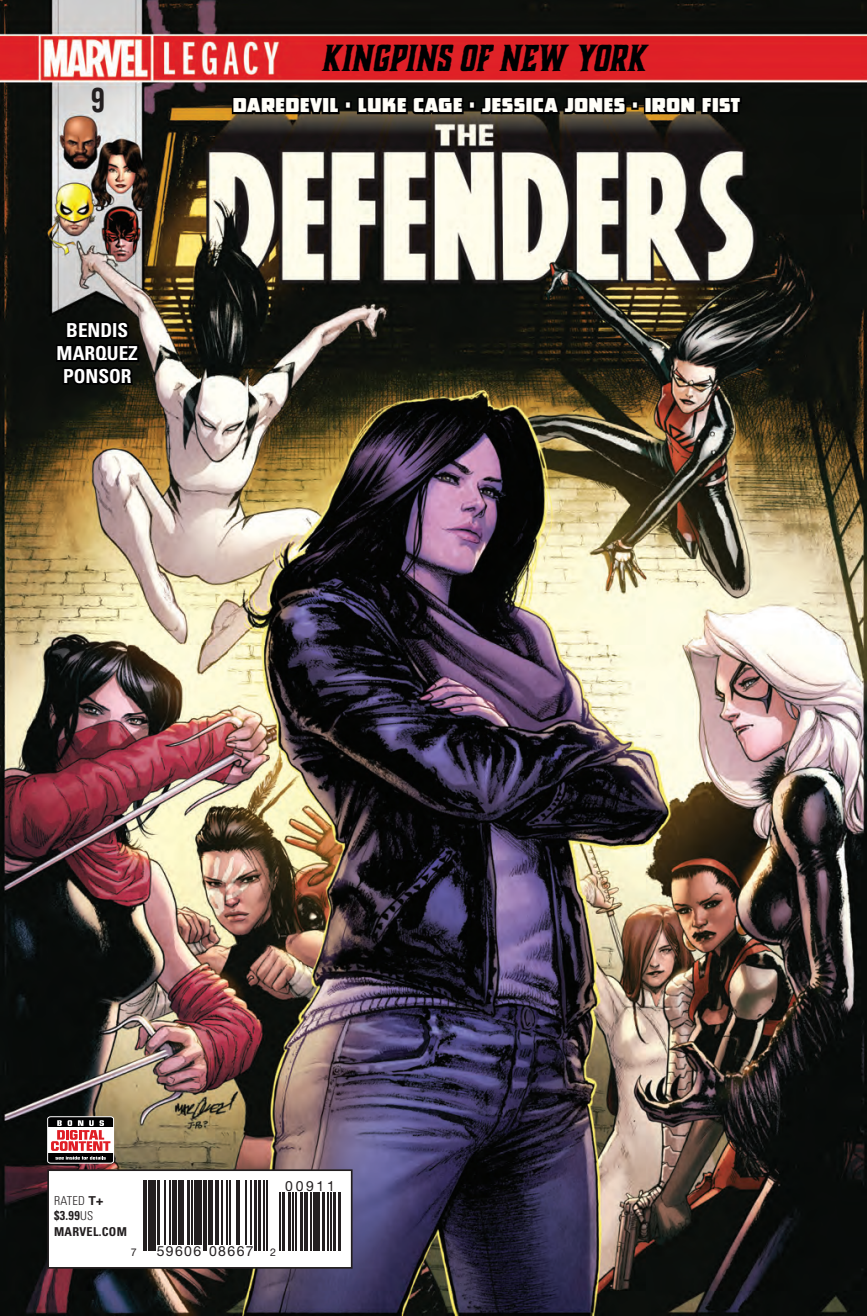
<style>
.page{position:relative;width:867px;height:1316px;background:#fff}
.page>*{position:absolute;margin:0;border:0;box-sizing:border-box;transform-origin:0 0}
.t1{font:italic 700 35px "Charcuterie Block";color:#000001}
.t2{font:33.25px "Trade Gothic LT Com Bd Cn 20";color:#231f20}
.t3{font:700 condensed 19.25px/22.8px "Univers LT Std";color:#fff;text-align:center}
.t4{font:17.5px "CC Drop Case Solid";letter-spacing:.03em;color:#fffef8}
.t5{font:14px "Helvetica Neue";letter-spacing:.1em;color:#231f20}
.t6{font:700 condensed 12.78px "Univers LT Std";color:#231f20;scale:.95 1}
.t7{font:700 condensed 12.25px "Univers LT Std";letter-spacing:.025em;color:#231f20}
.t8{font:300 condensed 12.25px "Univers LT Std";letter-spacing:.025em;color:#231f20}
.t9{font:10.67px "Helvetica Neue";color:#231f20}
.s1{font-weight:700;font-stretch:normal}
.s2{font-weight:300;font-size:12.25px}
.s3{font-size:10.67px}
</style>
<div class="page">
<img style="left:0;top:0;width:866px;height:1315px">
<svg style="left:230px;top:88px;width:111px;height:34px;background:#1e1a12"></svg>
<div style="left:344px;top:101px;width:8px;height:9px;border:4px solid #000001"></div>
<svg style="left:355px;top:88px;width:110px;height:29px;background:#0f0f0b"></svg>
<div style="left:468px;top:101px;width:7px;height:9px;border:4px solid #000001"></div>
<svg style="left:479px;top:88px;width:150px;height:31px;background:#15130e"></svg>
<div style="left:631px;top:101px;width:7px;height:9px;border:4px solid #000001"></div>
<div style="left:643px;top:97px;width:9px;height:17px;border:4px solid #000001"></div>
<svg style="left:649px;top:94px;width:94px;height:25px;background:#1a150b"></svg>
<svg style="left:54px;top:308px;width:87px;height:89px;background:#0a0a08"></svg>
<svg style="left:47px;top:1115px;width:67px;height:48px"></svg>
<div style="left:48px;top:1169px;width:303px;height:98px;background:#fff"></div>
<div style="left:47px;top:1169px;width:305px;height:99px;border:2px solid #231f20"></div>
<hr style="left:143px;top:1180px;width:1px;height:70px;background:#231f20">
<hr style="left:145px;top:1180px;width:2px;height:70px;background:#231f20">
<hr style="left:148px;top:1180px;width:4px;height:70px;background:#231f20">
<hr style="left:153px;top:1180px;width:3px;height:70px;background:#231f20">
<hr style="left:157px;top:1180px;width:3px;height:64px;background:#231f20">
<hr style="left:164px;top:1180px;width:1px;height:64px;background:#231f20">
<hr style="left:169px;top:1180px;width:1px;height:64px;background:#231f20">
<hr style="left:171px;top:1180px;width:3px;height:64px;background:#231f20">
<hr style="left:175px;top:1180px;width:2px;height:64px;background:#231f20">
<div style="left:178px;top:1180px;width:5px;height:64px;background:#231f20"></div>
<hr style="left:187px;top:1180px;width:3px;height:64px;background:#231f20">
<hr style="left:191px;top:1180px;width:2px;height:64px;background:#231f20">
<hr style="left:194px;top:1180px;width:1px;height:64px;background:#231f20">
<div style="left:196px;top:1180px;width:6px;height:64px;background:#231f20"></div>
<hr style="left:203px;top:1180px;width:1px;height:70px;background:#231f20">
<hr style="left:206px;top:1180px;width:1px;height:70px;background:#231f20">
<hr style="left:208px;top:1180px;width:4px;height:64px;background:#231f20">
<hr style="left:215px;top:1180px;width:1px;height:64px;background:#231f20">
<hr style="left:217px;top:1180px;width:2px;height:64px;background:#231f20">
<hr style="left:221px;top:1180px;width:2px;height:64px;background:#231f20">
<hr style="left:226px;top:1180px;width:2px;height:64px;background:#231f20">
<hr style="left:229px;top:1180px;width:2px;height:64px;background:#231f20">
<hr style="left:236px;top:1180px;width:1px;height:64px;background:#231f20">
<hr style="left:238px;top:1180px;width:2px;height:64px;background:#231f20">
<hr style="left:245px;top:1180px;width:1px;height:64px;background:#231f20">
<hr style="left:250px;top:1180px;width:1px;height:64px;background:#231f20">
<hr style="left:254px;top:1180px;width:3px;height:70px;background:#231f20">
<hr style="left:258px;top:1180px;width:3px;height:70px;background:#231f20">
<hr style="left:263px;top:1180px;width:2px;height:70px;background:#231f20">
<hr style="left:266px;top:1180px;width:1px;height:70px;background:#231f20">
<hr style="left:279px;top:1192px;width:1px;height:58px;background:#231f20">
<hr style="left:281px;top:1192px;width:3px;height:58px;background:#231f20">
<hr style="left:288px;top:1192px;width:3px;height:58px;background:#231f20">
<hr style="left:292px;top:1192px;width:1px;height:58px;background:#231f20">
<hr style="left:295px;top:1192px;width:1px;height:58px;background:#231f20">
<hr style="left:300px;top:1192px;width:3px;height:58px;background:#231f20">
<hr style="left:304px;top:1192px;width:1px;height:58px;background:#231f20">
<hr style="left:306px;top:1192px;width:2px;height:58px;background:#231f20">
<hr style="left:310px;top:1192px;width:2px;height:58px;background:#231f20">
<hr style="left:313px;top:1192px;width:4px;height:58px;background:#231f20">
<hr style="left:318px;top:1192px;width:2px;height:58px;background:#231f20">
<hr style="left:322px;top:1192px;width:3px;height:58px;background:#231f20">
<hr style="left:327px;top:1192px;width:2px;height:58px;background:#231f20">
<hr style="left:330px;top:1192px;width:1px;height:58px;background:#231f20">
<hr style="left:332px;top:1192px;width:3px;height:58px;background:#231f20">
<hr style="left:338px;top:1192px;width:3px;height:58px;background:#231f20">
<h1 class="t1" style="left:323px;top:35px;width:326px">KINGPINS OF NEW YORK</h1>
<h2 class="t2" style="left:90px;top:80px;width:16px">9</h2>
<p class="t4" style="left:233px;top:97px;width:509px">DAREDEVIL • LUKE CAGE • JESSICA JONES • IRON FIST</p>
<p class="t3" style="left:57px;top:319px;width:83px">BENDIS<br>MARQUEZ<br>PONSOR</p>
<p class="t8" style="left:54px;top:1192px;width:51px">RATED <span class="s1">T+</span></p>
<p class="t6" style="left:54px;top:1207px;width:43px">$3.99<span class="s2">US</span></p>
<p class="t7" style="left:54px;top:1223px;width:74px">MARVEL.COM</p>
<p class="t9" style="left:131px;top:1244px;width:7px">7</p>
<p class="t5" style="left:157px;top:1240px;width:121px">59606 08667 <span class="s3">2</span></p>
<p class="t5" style="left:285px;top:1175px;width:51px">00911</p>
</div>
